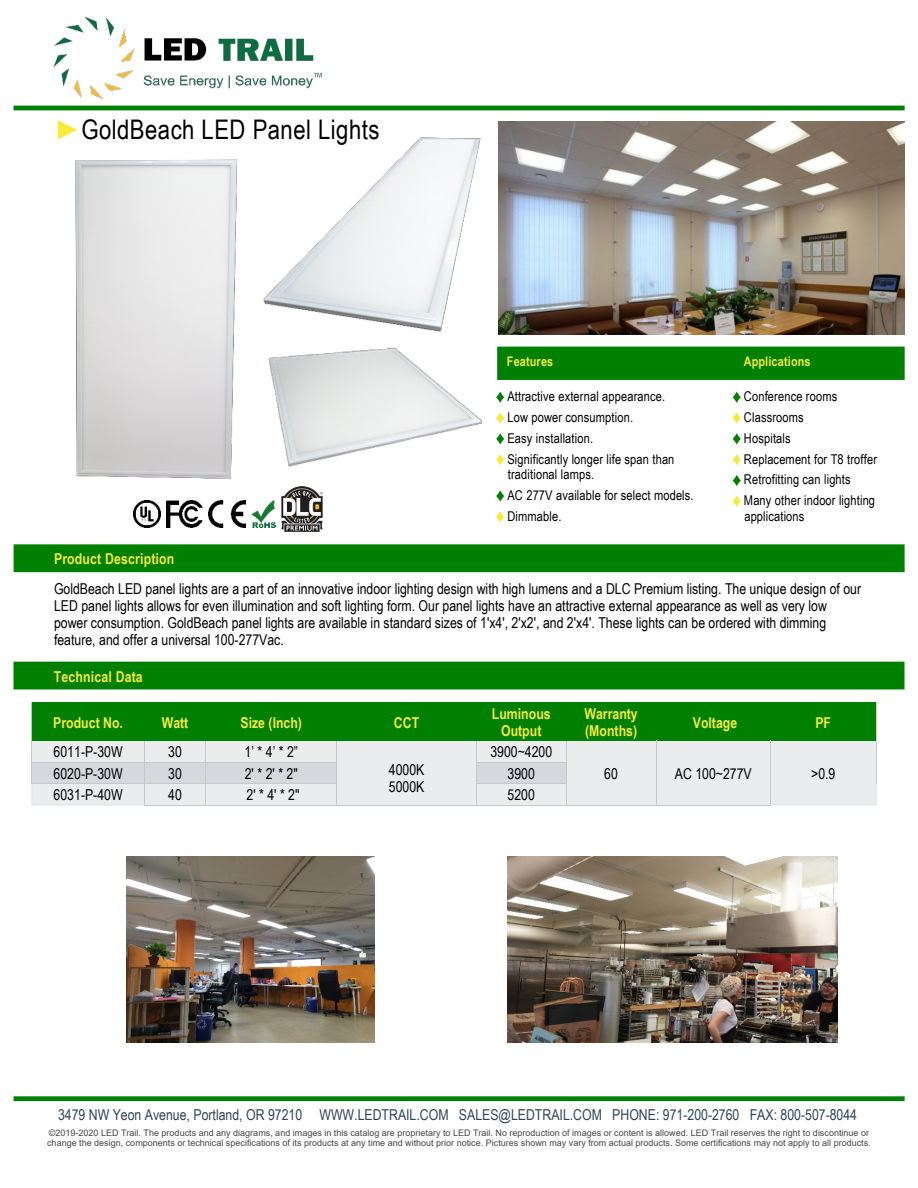
<style>
.page{position:relative;width:918px;height:1188px;background:#fff}
.page>*{position:absolute;margin:0;border:0;box-sizing:border-box;transform-origin:0 0}
.t1{font:27px "Arial Narrow";letter-spacing:.015em;color:#000}
.t2{font:15px/17.2px "Arial Narrow";color:#000}
.t3{font:15px "Arial Narrow";color:#2e4556}
.t4{font:700 15px/17.2px "Arial Narrow";color:#f6eb37;text-align:center}
.t5{font:13.5px/20.9px "Arial Narrow";letter-spacing:.01em;color:#000}
.t6{font:700 13.2px "Arial Narrow";letter-spacing:.01em;color:#f6eb37}
.t7{font:9px/10.4px "Arial";color:#454545}
.s1{font-family:"Arial";color:#f6eb37}
.s2{color:#008000}
.s3{color:#f6eb37}
</style>
<div class="page">
<img style="left:53px;top:16px;width:269px;height:84px">
<hr style="left:14px;top:106px;width:891px;height:4px;background:#008000">
<svg style="left:14px;top:1096px;width:891px;height:5px;background:#108810"></svg>
<div style="left:14px;top:544px;width:891px;height:28px;background:#008000;border:2px solid #008000"></div>
<div style="left:13px;top:662px;width:892px;height:27px;background:#008000"></div>
<div style="left:497px;top:347px;width:408px;height:33px;background:#008000;border:2px solid #008000"></div>
<img style="left:604px;top:121px;width:300px;height:214px">
<img style="left:252px;top:501px;width:23px;height:27px">
<img style="left:166px;top:501px;width:37px;height:27px">
<img style="left:134px;top:501px;width:27px;height:27px">
<img style="left:208px;top:501px;width:38px;height:27px">
<div style="left:32px;top:702px;width:112px;height:39px;background:#008000"></div>
<div style="left:144px;top:702px;width:62px;height:39px;background:#008000"></div>
<div style="left:206px;top:702px;width:131px;height:39px;background:#008000"></div>
<div style="left:337px;top:702px;width:139px;height:39px;background:#008000"></div>
<div style="left:476px;top:702px;width:90px;height:39px;background:#008000"></div>
<div style="left:566px;top:702px;width:90px;height:39px;background:#008000"></div>
<div style="left:656px;top:702px;width:115px;height:39px;background:#008000"></div>
<div style="left:32px;top:741px;width:112px;height:21px;background:#eaecee"></div>
<div style="left:144px;top:741px;width:62px;height:21px;background:#eaecee"></div>
<div style="left:206px;top:741px;width:131px;height:21px;background:#eaecee"></div>
<div style="left:337px;top:741px;width:139px;height:64px;background:#eaecee"></div>
<div style="left:476px;top:741px;width:90px;height:21px;background:#eaecee"></div>
<div style="left:566px;top:741px;width:90px;height:64px;background:#eaecee"></div>
<div style="left:656px;top:741px;width:115px;height:64px;background:#eaecee"></div>
<div style="left:32px;top:762px;width:112px;height:22px;background:#d5d9dd"></div>
<div style="left:144px;top:762px;width:62px;height:22px;background:#d5d9dd"></div>
<div style="left:206px;top:762px;width:131px;height:22px;background:#d5d9dd"></div>
<div style="left:476px;top:762px;width:90px;height:22px;background:#d5d9dd"></div>
<div style="left:32px;top:784px;width:112px;height:21px;background:#eaecee"></div>
<div style="left:144px;top:784px;width:62px;height:21px;background:#eaecee"></div>
<div style="left:206px;top:784px;width:131px;height:21px;background:#eaecee"></div>
<div style="left:476px;top:784px;width:90px;height:21px;background:#eaecee"></div>
<hr style="left:32px;top:741px;width:113px;height:1px;background:#008000">
<hr style="left:144px;top:741px;width:62px;height:1px;background:#008000">
<hr style="left:206px;top:741px;width:131px;height:1px;background:#008000">
<hr style="left:337px;top:741px;width:140px;height:1px;background:#008000">
<hr style="left:476px;top:741px;width:90px;height:1px;background:#008000">
<hr style="left:566px;top:741px;width:90px;height:1px;background:#008000">
<hr style="left:656px;top:741px;width:115px;height:1px;background:#008000">
<hr style="left:32px;top:762px;width:113px;height:1px;background:#c8c8c8">
<hr style="left:144px;top:762px;width:62px;height:1px;background:#c8c8c8">
<hr style="left:206px;top:762px;width:131px;height:1px;background:#c8c8c8">
<hr style="left:476px;top:762px;width:90px;height:1px;background:#c8c8c8">
<hr style="left:32px;top:783px;width:113px;height:1px;background:#c8c8c8">
<hr style="left:144px;top:783px;width:62px;height:1px;background:#c8c8c8">
<hr style="left:206px;top:783px;width:131px;height:1px;background:#c8c8c8">
<hr style="left:476px;top:783px;width:90px;height:1px;background:#c8c8c8">
<hr style="left:32px;top:805px;width:113px;height:1px;background:#c8c8c8">
<hr style="left:144px;top:805px;width:62px;height:1px;background:#c8c8c8">
<hr style="left:206px;top:805px;width:131px;height:1px;background:#c8c8c8">
<hr style="left:337px;top:805px;width:140px;height:1px;background:#c8c8c8">
<hr style="left:476px;top:805px;width:90px;height:1px;background:#c8c8c8">
<hr style="left:566px;top:805px;width:90px;height:1px;background:#c8c8c8">
<hr style="left:656px;top:805px;width:115px;height:1px;background:#c8c8c8">
<svg style="left:144px;top:741px;width:1px;height:64px"></svg>
<svg style="left:476px;top:741px;width:1px;height:64px"></svg>
<svg style="left:566px;top:741px;width:1px;height:64px"></svg>
<svg style="left:656px;top:741px;width:1px;height:64px"></svg>
<svg style="left:770px;top:702px;width:107px;height:104px;background:#92c395"></svg>
<img style="left:281px;top:501px;width:41px;height:31px">
<img style="left:224px;top:110px;width:380px;height:253px">
<img style="left:75px;top:146px;width:339px;height:333px">
<img style="left:227px;top:320px;width:268px;height:181px">
<img style="left:126px;top:857px;width:248px;height:186px">
<img style="left:507px;top:857px;width:331px;height:186px">
<h1 class="t1" style="left:54px;top:119px;width:327px"><span class="s1">►</span>GoldBeach LED Panel Lights</h1>
<p class="t4" style="left:54px;top:552px;width:122px">Product Description</p>
<p class="t6" style="left:507px;top:357px;width:48px">Features</p>
<p class="t6" style="left:744px;top:357px;width:68px">Applications</p>
<p class="t5" style="left:497px;top:387px;width:179px"><span class="s2">♦</span> Attractive external appearance. <span class="s3">♦</span> Low power consumption.<br><span class="s2">♦</span> Easy installation.<br><span class="s3">♦</span> Significantly longer life span than</p>
<p class="t5" style="left:497px;top:465px;width:198px;text-indent:11px">traditional lamps.<br><span class="s2">♦</span> AC 277V available for select models. <span class="s3">♦</span> Dimmable.</p>
<p class="t5" style="left:734px;top:387px;width:145px"><span class="s2">♦</span> Conference rooms<br><span class="s3">♦</span> Classrooms<br><span class="s2">♦</span> Hospitals<br><span class="s3">♦</span> Replacement for T8 troffer <span class="s2">♦</span> Retrofitting can lights<br><span class="s3">♦</span> Many other indoor lighting</p>
<p class="t5" style="left:744px;top:507px;width:62px">applications</p>
<p class="t2" style="left:54px;top:581px;width:809px">GoldBeach LED panel lights are a part of an innovative indoor lighting design with high lumens and a DLC Premium listing. The unique design of our LED panel lights allows for even illumination and soft lighting form. Our panel lights have an attractive external appearance as well as very low power consumption. GoldBeach panel lights are available in standard sizes of 1'x4', 2'x2', and 2'x4'. These lights can be ordered with dimming feature, and offer a universal 100-277Vac.</p>
<p class="t4" style="left:54px;top:669px;width:90px">Technical Data</p>
<p class="t4" style="left:53px;top:715px;width:71px">Product No.</p>
<p class="t4" style="left:162px;top:715px;width:28px">Watt</p>
<p class="t4" style="left:241px;top:715px;width:63px">Size (Inch)</p>
<p class="t4" style="left:394px;top:715px;width:27px">CCT</p>
<p class="t4" style="left:492px;top:706px;width:60px">Luminous<br>Output</p>
<p class="t4" style="left:585px;top:706px;width:55px;text-align:left">Warranty (Months)</p>
<p class="t4" style="left:693px;top:715px;width:46px">Voltage</p>
<p class="t4" style="left:815px;top:715px;width:17px">PF</p>
<p class="t2" style="left:54px;top:745px;width:71px">6011-P-30W</p>
<p class="t2" style="left:168px;top:745px;width:15px">30</p>
<p class="t2" style="left:245px;top:745px;width:55px">1’ * 4’ * 2”</p>
<p class="t2" style="left:389px;top:762px;width:37px">4000K<br>5000K</p>
<p class="t2" style="left:490px;top:745px;width:63px">3900~4200</p>
<p class="t2" style="left:54px;top:766px;width:71px">6020-P-30W</p>
<p class="t2" style="left:168px;top:766px;width:15px">30</p>
<p class="t2" style="left:245px;top:766px;width:54px">2' * 2' * 2"</p>
<p class="t2" style="left:508px;top:766px;width:29px">3900</p>
<p class="t2" style="left:604px;top:766px;width:15px">60</p>
<p class="t2" style="left:675px;top:766px;width:78px">AC 100~277V</p>
<p class="t2" style="left:811px;top:766px;width:26px">&gt;0.9</p>
<p class="t2" style="left:54px;top:788px;width:71px">6031-P-40W</p>
<p class="t2" style="left:168px;top:788px;width:15px">40</p>
<p class="t2" style="left:247px;top:788px;width:54px">2' * 4' * 2"</p>
<p class="t2" style="left:508px;top:788px;width:29px">5200</p>
<p class="t3" style="left:58px;top:1109px;width:801px">3479 NW Yeon Avenue, Portland, OR 97210 WWW.LEDTRAIL.COM SALES@LEDTRAIL.COM PHONE: 971-200-2760 FAX: 800-507-8044</p>
<p class="t7" style="left:47px;top:1128px;width:825px">©2019-2020 LED Trail. The products and any diagrams, and images in this catalog are proprietary to LED Trail. No reproduction of images or content is allowed. LED Trail reserves the right to discontinue or change the design, components or technical specifications of its products at any time and without prior notice. Pictures shown may vary from actual products. Some certifications may not apply to all products.</p>
</div>
